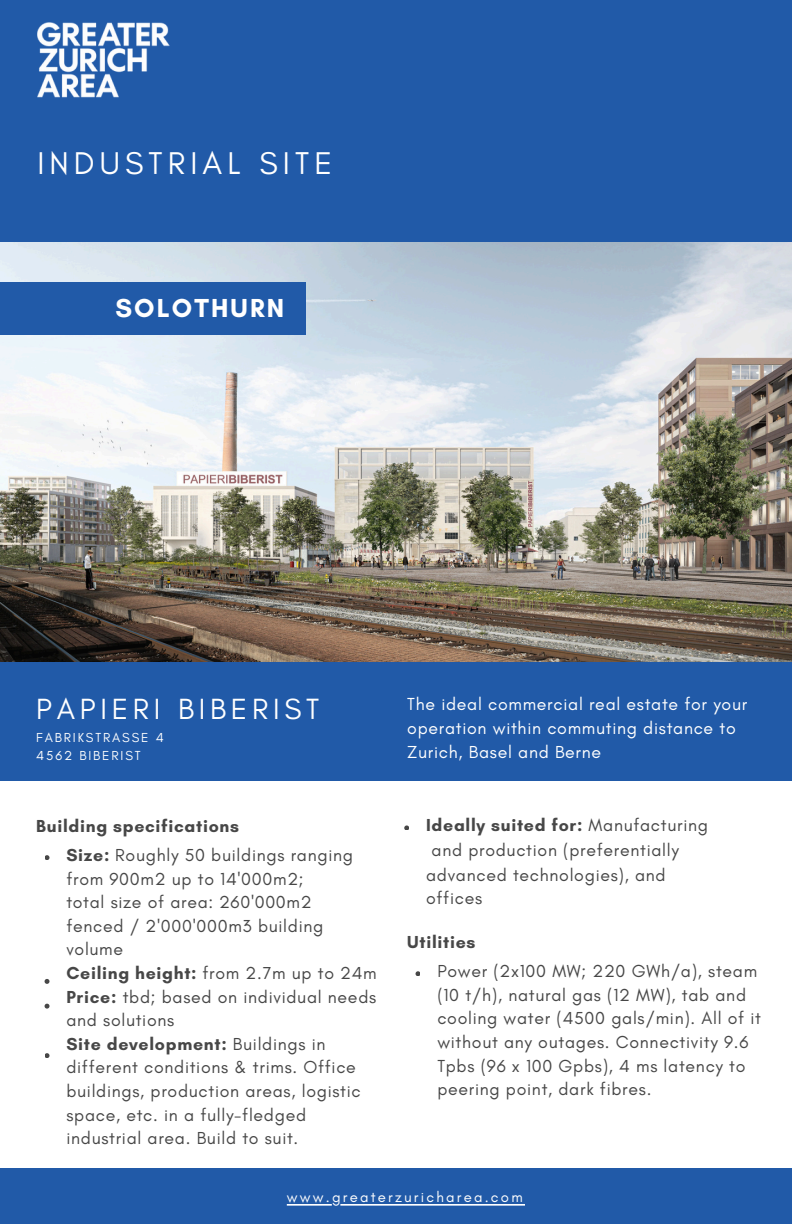
<style>
.page{position:relative;width:792px;height:1224px;background:#fff}
.page>*{position:absolute;margin:0;border:0;box-sizing:border-box;transform-origin:0 0}
.t1{font:32px "Glacial Indifference";letter-spacing:.16em;color:#fff}
.t2{font:29.8px "Glacial Indifference";letter-spacing:.16em;color:#fff}
.t3{font:700 26.6px "Glacial Indifference";letter-spacing:.08em;color:#fff}
.t4{font:17.8px/23.6px "Glacial Indifference";letter-spacing:.04em;color:#474747}
.t5{font:17.8px/23.6px "Glacial Indifference";letter-spacing:.04em;color:#fff}
.t6{font:700 17.8px "Glacial Indifference";letter-spacing:.04em;color:#474747}
.t7{font:14.8px "Glacial Indifference";letter-spacing:.15em;color:#fff}
.t8{font:13.2px "Glacial Indifference";letter-spacing:.14em;color:#fff}
.s1{font-weight:700}
.s2{font-weight:400}
</style>
<div class="page">
<img style="left:0;top:241px;width:792px;height:421px">
<div style="left:0;top:662px;width:792px;height:119px;background:#215aa8"></div>
<div style="left:0;top:0;width:792px;height:241px;background:#215aa8"></div>
<div style="left:0;top:1169px;width:792px;height:55px;background:#215aa8"></div>
<div style="left:0;top:282px;width:306px;height:53px;background:#215aa8"></div>
<img style="left:37px;top:22px;width:133px;height:76px">
<svg style="left:45px;top:855px;width:5px;height:5px"></svg>
<svg style="left:45px;top:979px;width:5px;height:5px"></svg>
<svg style="left:45px;top:1004px;width:5px;height:5px"></svg>
<svg style="left:45px;top:1053px;width:5px;height:5px"></svg>
<svg style="left:287px;top:1204px;width:238px;height:2px"></svg>
<svg style="left:404px;top:825px;width:5px;height:5px"></svg>
<svg style="left:416px;top:971px;width:4px;height:5px"></svg>
<h5 class="t1" style="left:37px;top:144px;width:296px">INDUSTRIAL SITE</h5>
<h4 class="t3" style="left:115px;top:291px;width:170px">SOLOTHURN</h4>
<h4 class="t2" style="left:36px;top:691px;width:285px">PAPIERI BIBERIST</h4>
<h4 class="t8" style="left:36px;top:730px;width:129px">FABRIKSTRASSE 4</h4>
<h3 class="t8" style="left:36px;top:747px;width:106px">4562 BIBERIST</h3>
<p class="t6" style="left:36px;top:815px;width:204px">Building specifications</p>
<h2 class="t4" style="left:66px;top:843px;width:312px"><span class="s1">Size:</span> Roughly 50 buildings ranging from 900m2 up to 14'000m2;<br>total size of area: 260'000m2<br>fenced / 2'000'000m3 building volume<br><span class="s1">Ceiling height:</span> from 2.7m up to 24m<br><span class="s1">Price:</span> tbd; based on individual needs and solutions<br><span class="s1">Site development:</span> Buildings in different conditions &amp; trims. Office buildings, production areas, logistic space, etc. in a fully-fledged industrial area. Build to suit.</h2>
<p class="t5" style="left:407px;top:692px;width:341px">The ideal commercial real estate for your operation within commuting distance to<br>Zurich, Basel and Berne</p>
<p class="t6" style="left:426px;top:814px;width:283px">Ideally suited for: <span class="s2">Manufacturing</span></p>
<p class="t4" style="left:432px;top:838px;width:249px">and production (preferentially</p>
<h4 class="t4" style="left:426px;top:863px;width:241px">advanced technologies), and offices</h4>
<h3 class="t6" style="left:407px;top:931px;width:70px">Utilities</h3>
<h4 class="t4" style="left:437px;top:959px;width:325px">Power (2x100 MW; 220 GWh/a), steam (10 t/h), natural gas (12 MW), tab and cooling water (4500 gals/min). All of it without any outages. Connectivity 9.6<br>Tpbs (96 x 100 Gpbs), 4 ms latency to peering point, dark fibres.</h4>
<h4 class="t7" style="left:287px;top:1188px;width:237px">www.greaterzuricharea.com</h4>
</div>
